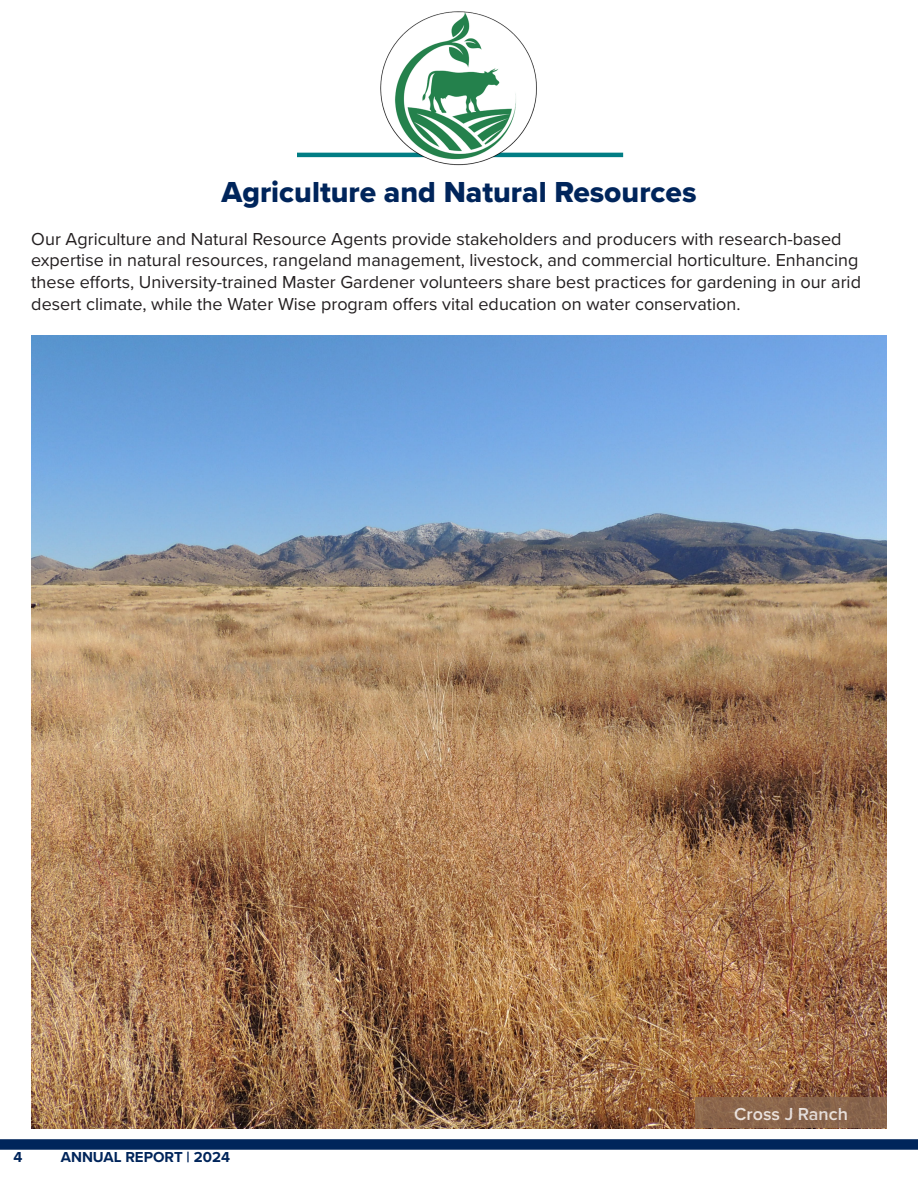
<style>
.page{position:relative;width:918px;height:1188px;background:#fff}
.page>*{position:absolute;margin:0;border:0;box-sizing:border-box;transform-origin:0 0}
.t1{font:30px "Proxima Nova Extrabld";color:#00255b}
.t2{font:18px/21.6px "Proxima Nova";color:#231f20}
.t3{font:600 18px "Proxima Nova";color:#fff}
.t4{font:700 15px "Proxima Nova";color:#00255b}
</style>
<div class="page">
<div style="left:0;top:1139px;width:918px;height:11px;background:#00255b"></div>
<img style="left:31px;top:336px;width:856px;height:793px">
<hr style="left:297px;top:153px;width:326px;height:4px;background:#017d84">
<div style="left:696px;top:1098px;width:191px;height:30px;background:#8c6a51"></div>
<img style="left:378px;top:11px;width:161px;height:155px">
<p class="t1" style="left:221px;top:170px;width:477px">Agriculture and Natural Resources</p>
<p class="t2" style="left:31px;top:227px;width:831px">Our Agriculture and Natural Resource Agents provide stakeholders and producers with research-based expertise in natural resources, rangeland management, livestock, and commercial horticulture. Enhancing these efforts, University-trained Master Gardener volunteers share best practices for gardening in our arid desert climate, while the Water Wise program offers vital education on water conservation.</p>
<p class="t4" style="left:14px;top:1146px;width:10px">4</p>
<p class="t4" style="left:61px;top:1146px;width:171px">ANNUAL REPORT | 2024</p>
<p class="t3" style="left:734px;top:1101px;width:115px">Cross J Ranch</p>
</div>
